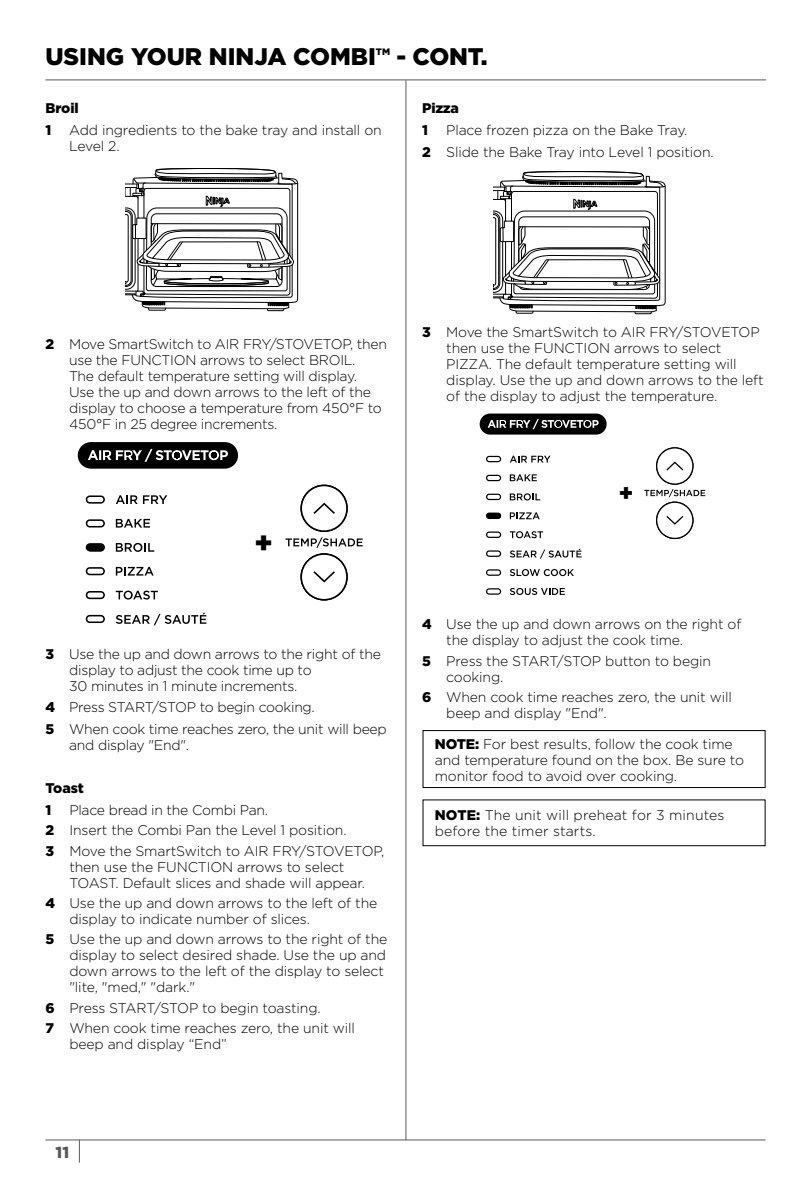
<style>
.page{position:relative;width:811px;height:1191px;background:#fff}
.page>*{position:absolute;margin:0;border:0;box-sizing:border-box;transform-origin:0 0}
.t1{font:900 28.8px "Gotham";color:#000}
.t2{font:900 24px "Gotham";color:#000}
.t3{font:900 22.8px "Gotham";color:#000}
.t4{font:900 16px "Gotham";color:#58595b}
.t5{font:300 14px/16px "Gotham";letter-spacing:-.01em;color:#000}
.t6{font:300 14px/16px "Gotham";letter-spacing:.01em;color:#000}
.t7{font:900 14px/21.6px "Gotham";letter-spacing:-.01em;color:#000}
.t8{font:900 9.4px "Gotham";color:#000}
.s1{font-weight:900}
</style>
<div class="page">
<hr style="left:45px;top:1139px;width:720px;height:1px;background:#58595b">
<svg style="left:79px;top:1140px;width:1px;height:22px"></svg>
<hr style="left:405px;top:80px;width:1px;height:1060px;background:#58595b">
<hr style="left:45px;top:79px;width:721px;height:1px;background:#58595b">
<div style="left:422px;top:730px;width:343px;height:58px;border:1px solid #000"></div>
<svg style="left:286px;top:484px;width:77px;height:117px"></svg>
<svg style="left:116px;top:495px;width:51px;height:9px"></svg>
<svg style="left:116px;top:543px;width:38px;height:9px"></svg>
<svg style="left:116px;top:612px;width:90px;height:13px"></svg>
<svg style="left:116px;top:590px;width:42px;height:9px"></svg>
<svg style="left:116px;top:519px;width:34px;height:8px"></svg>
<svg style="left:85px;top:495px;width:20px;height:9px"></svg>
<svg style="left:85px;top:519px;width:20px;height:9px"></svg>
<svg style="left:85px;top:543px;width:20px;height:9px"></svg>
<svg style="left:85px;top:567px;width:20px;height:9px"></svg>
<svg style="left:85px;top:591px;width:20px;height:9px"></svg>
<svg style="left:85px;top:614px;width:20px;height:10px"></svg>
<svg style="left:78px;top:442px;width:160px;height:26px;background:#2d2d2d"></svg>
<svg style="left:116px;top:567px;width:38px;height:8px"></svg>
<div style="left:422px;top:799px;width:343px;height:47px;border:1px solid #000"></div>
<svg style="left:126px;top:168px;width:172px;height:144px"></svg>
<svg style="left:493px;top:171px;width:173px;height:144px"></svg>
<div style="left:87px;top:543px;width:17px;height:8px;background:#000;border-radius:4px"></div>
<svg style="left:645px;top:447px;width:61px;height:93px"></svg>
<svg style="left:510px;top:456px;width:40px;height:6px"></svg>
<svg style="left:510px;top:493px;width:30px;height:7px"></svg>
<svg style="left:510px;top:548px;width:71px;height:10px"></svg>
<svg style="left:510px;top:588px;width:55px;height:7px"></svg>
<svg style="left:510px;top:531px;width:33px;height:7px"></svg>
<svg style="left:510px;top:474px;width:27px;height:7px"></svg>
<svg style="left:510px;top:569px;width:64px;height:7px"></svg>
<svg style="left:486px;top:455px;width:16px;height:8px"></svg>
<svg style="left:486px;top:474px;width:16px;height:8px"></svg>
<svg style="left:486px;top:493px;width:16px;height:8px"></svg>
<svg style="left:486px;top:512px;width:16px;height:7px"></svg>
<svg style="left:486px;top:531px;width:16px;height:7px"></svg>
<svg style="left:486px;top:550px;width:16px;height:7px"></svg>
<svg style="left:486px;top:569px;width:16px;height:7px"></svg>
<svg style="left:486px;top:588px;width:16px;height:7px"></svg>
<svg style="left:479px;top:413px;width:127px;height:21px;background:#323232"></svg>
<svg style="left:510px;top:512px;width:30px;height:7px"></svg>
<div style="left:486px;top:513px;width:15px;height:5px;background:#000;border-radius:3px"></div>
<h2 class="t2" style="left:45px;top:40px;width:332px">USING YOUR NINJA COMBI</h2>
<p class="t8" style="left:376px;top:45px;width:16px">TM</p>
<h2 class="t2" style="left:397px;top:40px;width:93px">- CONT.</h2>
<p class="t7" style="left:422px;top:97px;width:38px">Pizza<br>1</p>
<p class="t7" style="left:45px;top:97px;width:35px">Broil<br>1</p>
<p class="t5" style="left:422px;top:119px;width:293px;line-height:21.6px;text-align:center">Place frozen pizza on the Bake Tray.<br><span class="s1">2</span> Slide the Bake Tray into Level 1 position.</p>
<p class="t5" style="left:69px;top:122px;width:314px">Add ingredients to the bake tray and install on<br>Level 2.</p>
<p class="t5" style="left:69px;top:335px;width:319px;text-indent:-24px"><span class="s1">2</span> Move SmartSwitch to AIR FRY/STOVETOP, then use the FUNCTION arrows to select BROIL.<br>The default temperature setting will display.<br>Use the up and down arrows to the left of the display to choose a temperature from 450°F to 450°F in 25 degree increments.</p>
<h1 class="t1" style="left:254px;top:522px;width:20px">+</h1>
<p class="t5" style="left:69px;top:645px;width:313px;text-indent:-24px"><span class="s1">3</span> Use the up and down arrows to the right of the display to adjust the cook time up to<br>30 minutes in 1 minute increments.</p>
<p class="t5" style="left:45px;top:696px;width:343px;line-height:21.6px"><span class="s1">4</span> Press START/STOP to begin cooking.<br><span class="s1">5</span> When cook time reaches zero, the unit will beep</p>
<p class="t5" style="left:69px;top:736px;width:121px">and display "End".</p>
<p class="t7" style="left:45px;top:777px;width:40px">Toast<br>1</p>
<p class="t5" style="left:45px;top:799px;width:341px;line-height:20.4px;text-indent:24px">Place bread in the Combi Pan.<br><span class="s1">2</span> Insert the Combi Pan the Level 1 position.<br><span class="s1">3</span> Move the SmartSwitch to AIR FRY/STOVETOP,</p>
<p class="t5" style="left:69px;top:858px;width:297px">then use the FUNCTION arrows to select<br>TOAST. Default slices and shade will appear.</p>
<p class="t5" style="left:69px;top:894px;width:309px;text-indent:-24px"><span class="s1">4</span> Use the up and down arrows to the left of the display to indicate number of slices.</p>
<p class="t5" style="left:69px;top:931px;width:319px;text-indent:-24px"><span class="s1">5</span> Use the up and down arrows to the right of the display to select desired shade. Use the up and down arrows to the left of the display to select "lite, "med," "dark."</p>
<p class="t5" style="left:45px;top:997px;width:311px;line-height:20.4px"><span class="s1">6</span> Press START/STOP to begin toasting.<br><span class="s1">7</span> When cook time reaches zero, the unit will</p>
<p class="t5" style="left:69px;top:1035px;width:159px">beep and display “End”</p>
<p class="t5" style="left:446px;top:324px;width:319px;text-indent:-24px"><span class="s1">3</span> Move the SmartSwitch to AIR FRY/STOVETOP then use the FUNCTION arrows to select PIZZA. The default temperature setting will display. Use the up and down arrows to the left of the display to adjust the temperature.</p>
<h3 class="t3" style="left:619px;top:477px;width:16px">+</h3>
<p class="t5" style="left:446px;top:616px;width:297px;text-indent:-24px"><span class="s1">4</span> Use the up and down arrows on the right of the display to adjust the cook time.</p>
<p class="t5" style="left:446px;top:652px;width:266px;text-indent:-24px"><span class="s1">5</span> Press the START/STOP button to begin cooking.</p>
<p class="t5" style="left:446px;top:689px;width:287px;text-indent:-24px"><span class="s1">6</span> When cook time reaches zero, the unit will beep and display "End".</p>
<p class="t5" style="left:435px;top:735px;width:311px"><span class="s1">NOTE:</span> For best results, follow the cook time and temperature found on the box. Be sure to monitor food to avoid over cooking.</p>
<p class="t6" style="left:435px;top:807px;width:291px"><span class="s1">NOTE:</span> The unit will preheat for 3 minutes before the timer starts.</p>
<p class="t4" style="left:56px;top:1141px;width:15px">11</p>
</div>
